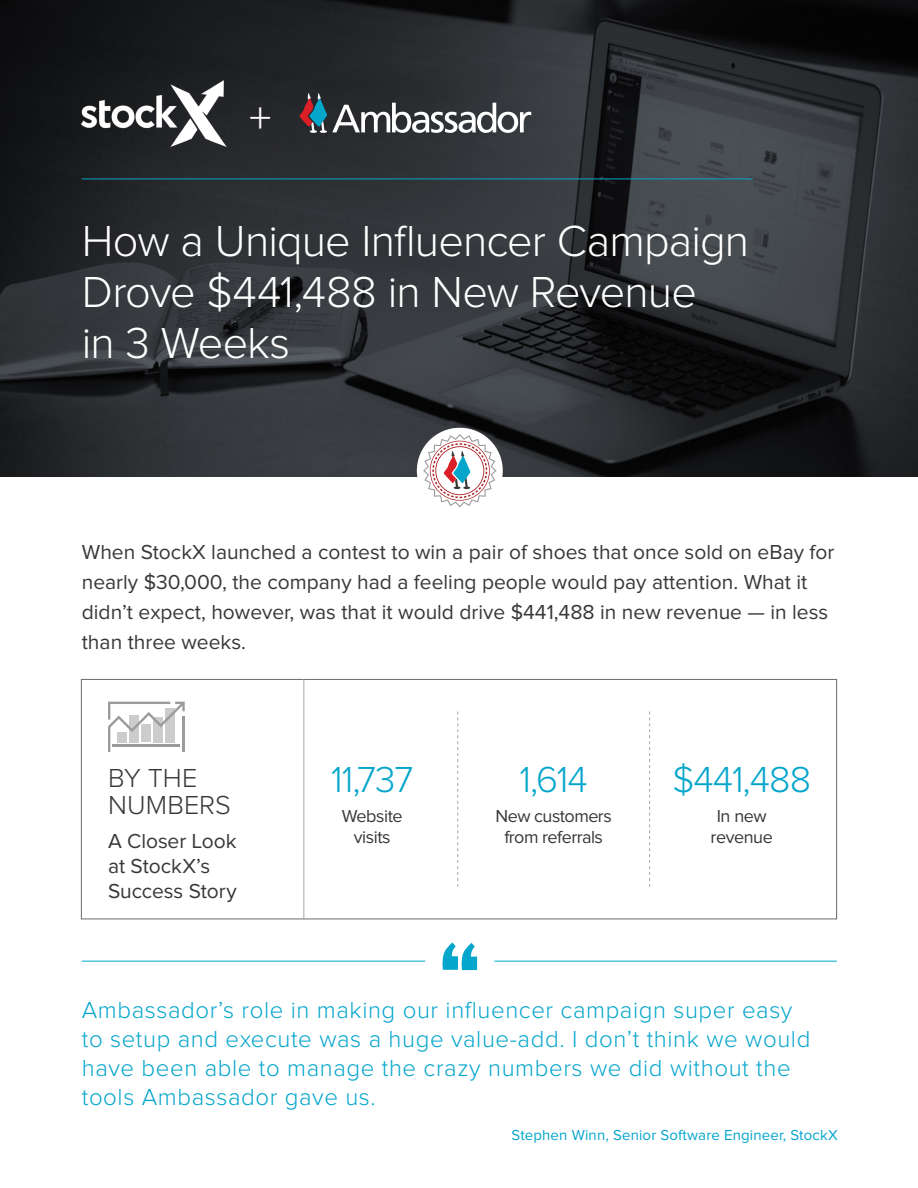
<style>
.page{position:relative;width:918px;height:1188px;background:#fff}
.page>*{position:absolute;margin:0;border:0;box-sizing:border-box;transform-origin:0 0}
.t1{font:300 45px/51px "Proxima Nova";letter-spacing:-.02em;color:#fff}
.t2{font:300 37.5px "Proxima Nova";letter-spacing:-.025em;color:#05a6cc}
.t3{font:300 27px/27px "Proxima Nova";letter-spacing:.005em;color:#383838}
.t4{font:300 24px/28.8px "Proxima Nova";letter-spacing:.025em;color:#05a6cc}
.t5{font:21px/30px "Proxima Nova";color:#383838}
.t6{font:18px/21.6px "Proxima Nova";letter-spacing:-.03em;color:#383838;text-align:center}
.t7{font:15px "Proxima Nova";letter-spacing:.01em;color:#05a6cc}
</style>
<div class="page">
<img style="left:0;top:0;width:918px;height:476px">
<div style="left:81px;top:679px;width:756px;height:240px;border:1px solid #6a6a6a"></div>
<div style="left:417px;top:428px;width:86px;height:86px;background:#fff;border-radius:50%"></div>
<svg style="left:423px;top:434px;width:74px;height:73px"></svg>
<svg style="left:300px;top:93px;width:231px;height:40px"></svg>
<hr style="left:82px;top:961px;width:343px;height:1px;background:#05a6cc">
<hr style="left:494px;top:961px;width:343px;height:1px;background:#05a6cc">
<svg style="left:442px;top:942px;width:35px;height:28px"></svg>
<hr style="left:303px;top:679px;width:1px;height:240px;background:#a5a5a5">
<svg style="left:108px;top:702px;width:77px;height:50px"></svg>
<hr style="left:82px;top:179px;width:671px;height:1px;background:#05a6cc">
<svg style="left:457px;top:712px;width:1px;height:175px"></svg>
<svg style="left:649px;top:712px;width:1px;height:175px"></svg>
<img style="left:81px;top:80px;width:146px;height:66px">
<p class="t1" style="left:249px;top:94px;width:24px">+</p>
<p class="t1" style="left:82px;top:218px;width:669px">How a Unique Influencer Campaign<br>Drove $441,488 in New Revenue<br>in 3 Weeks</p>
<p class="t5" style="left:82px;top:538px;width:754px">When StockX launched a contest to win a pair of shoes that once sold on eBay for nearly $30,000, the company had a feeling people would pay attention. What it didn’t expect, however, was that it would drive $441,488 in new revenue — in less than three weeks.</p>
<p class="t3" style="left:108px;top:766px;width:124px">BY THE<br>NUMBERS</p>
<p class="t5" style="left:108px;top:829px;width:130px;line-height:25.2px">A Closer Look at StockX’s<br>Success Story</p>
<p class="t2" style="left:331px;top:762px;width:84px">11,737</p>
<p class="t6" style="left:342px;top:806px;width:62px">Website visits</p>
<p class="t2" style="left:519px;top:762px;width:70px">1,614</p>
<p class="t6" style="left:496px;top:806px;width:118px">New customers from referrals</p>
<p class="t2" style="left:672px;top:762px;width:140px">$441,488</p>
<p class="t6" style="left:711px;top:806px;width:64px">In new revenue</p>
<p class="t4" style="left:82px;top:997px;width:730px">Ambassador’s role in making our influencer campaign super easy to setup and execute was a huge value-add. I don’t think we would have been able to manage the crazy numbers we did without the tools Ambassador gave us.</p>
<p class="t7" style="left:512px;top:1128px;width:328px">Stephen Winn, Senior Software Engineer, StockX</p>
</div>
